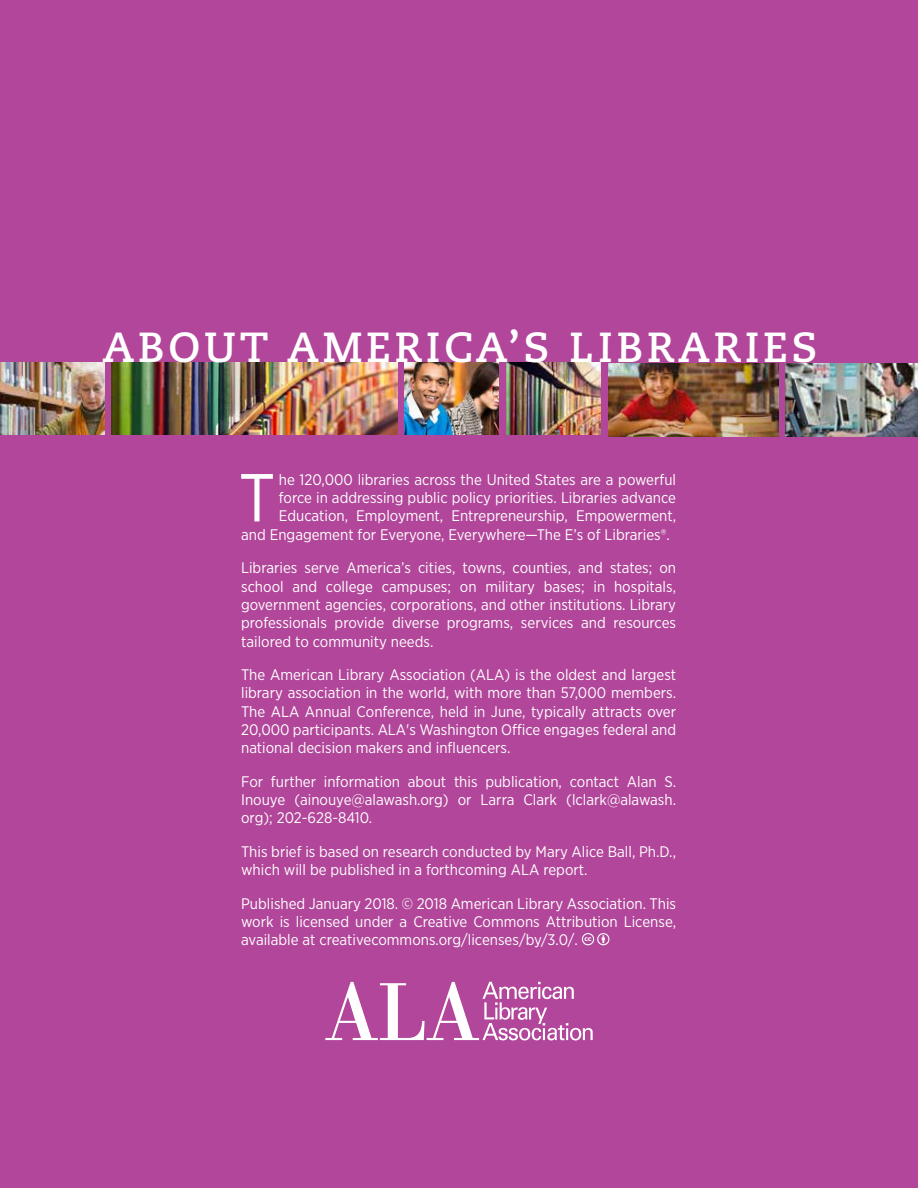
<style>
.page{position:relative;width:918px;height:1188px;background:#b2469a}
.page>*{position:absolute;margin:0;border:0;box-sizing:border-box;transform-origin:0 0}
.Back_page_info_-_fir{font:67.8px "Gotham Narrow";color:#fff}
.Back_page_heading{font:700 42px "Caecilia LT Std";letter-spacing:.09em;color:#fff}
.Back_page_info{font:15.3px/18.3px "Gotham Narrow";color:#fff;text-align:justify}
.Back_page_info_-_fir-2{font:15.3px "Gotham Narrow";color:#fff}
</style>
<div class="page">
<svg style="left:582px;top:933px;width:27px;height:12px"></svg>
<img style="left:111px;top:362px;width:287px;height:73px">
<img style="left:404px;top:362px;width:95px;height:73px">
<img style="left:506px;top:362px;width:95px;height:73px">
<img style="left:609px;top:364px;width:169px;height:72px">
<img style="left:785px;top:364px;width:133px;height:72px">
<img style="left:0;top:362px;width:104px;height:73px">
<svg style="left:325px;top:982px;width:268px;height:58px"></svg>
<p class="Back_page_heading" style="left:103px;top:322px;width:717px">ABOUT AMERICA’S LIBRARIES</p>
<p class="Back_page_info_-_fir" style="left:239px;top:456px;width:38px">T</p>
<p class="Back_page_info_-_fir-2" style="left:279px;top:470px;width:399px">he 120,000 libraries across the United States are a powerful</p>
<p class="Back_page_info_-_fir-2" style="left:279px;top:488px;width:399px">force in addressing public policy priorities. Libraries advance</p>
<p class="Back_page_info_-_fir-2" style="left:279px;top:507px;width:399px">Education, Employment, Entrepreneurship, Empowerment,</p>
<p class="Back_page_info_-_fir-2" style="left:241px;top:525px;width:430px">and Engagement for Everyone, Everywhere—The E’s of Libraries®.</p>
<p class="Back_page_info" style="left:241px;top:558px;width:437px">Libraries serve America’s cities, towns, counties, and states; on school and college campuses; on military bases; in hospitals, government agencies, corporations, and other institutions. Library professionals provide diverse programs, services and resources tailored to community needs.</p>
<p class="Back_page_info" style="left:241px;top:665px;width:437px">The American Library Association (ALA) is the oldest and largest library association in the world, with more than 57,000 members.<br>The ALA Annual Conference, held in June, typically attracts over 20,000 participants. ALA's Washington Office engages federal and national decision makers and influencers.</p>
<p class="Back_page_info" style="left:241px;top:772px;width:437px">For further information about this publication, contact Alan S.<br>Inouye (ainouye@alawash.org) or Larra Clark (lclark@alawash. org); 202-628-8410.</p>
<p class="Back_page_info" style="left:241px;top:842px;width:436px">This brief is based on research conducted by Mary Alice Ball, Ph.D., which will be published in a forthcoming ALA report.</p>
<p class="Back_page_info" style="left:241px;top:894px;width:437px">Published January 2018. © 2018 American Library Association. This work is licensed under a Creative Commons Attribution License, available at creativecommons.org/licenses/by/3.0/.</p>
</div>
